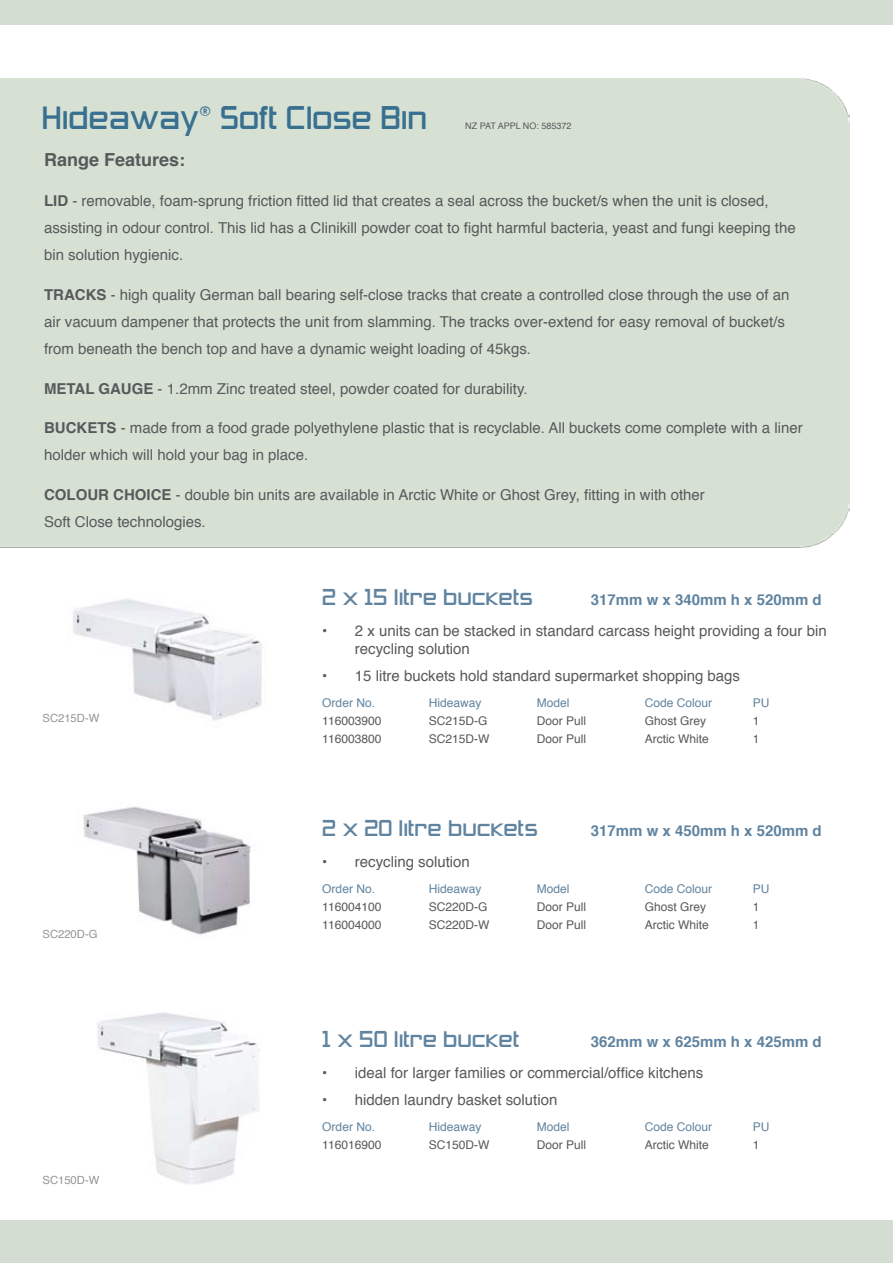
<style>
.page{position:relative;width:893px;height:1263px;background:#fff}
.page>*{position:absolute;margin:0;border:0;box-sizing:border-box;transform-origin:0 0}
.t1{font:30px "Zeroes Three";color:#396f8f}
.t2{font:21px "Zeroes Three";color:#60839f}
.t3{font:700 18px "Helvetica";color:#58595b}
.t4{font:15px/27px "Helvetica";color:#58595b}
.t5{font:700 15px "Helvetica";color:#60839f}
.t6{font:12px "Helvetica";color:#58595b}
.t7{font:12px "Helvetica";color:#60839f}
.t8{font:11.25px "Helvetica";color:#939598}
.t9{font:9px "Helvetica";color:#58595b}
.s1{font-weight:700}
</style>
<div class="page">
<div style="left:0;top:0;width:893px;height:25px;background:#d4ddd2"></div>
<div style="left:0;top:1220px;width:893px;height:43px;background:#d4ddd2"></div>
<img style="left:73px;top:598px;width:189px;height:123px">
<img style="left:83px;top:807px;width:169px;height:128px">
<img style="left:97px;top:1012px;width:162px;height:173px">
<h1 class="t1" style="left:42px;top:101px;width:387px">Hideaway<sup>®</sup> Soft Close Bin</h1>
<p class="t3" style="left:44px;top:144px;width:143px">Range Features:</p>
<p class="t4" style="left:44px;top:187px;width:753px"><span class="s1">LID</span> - removable, foam-sprung friction fitted lid that creates a seal across the bucket/s when the unit is closed, assisting in odour control. This lid has a Clinikill powder coat to fight harmful bacteria, yeast and fungi keeping the bin solution hygienic.</p>
<p class="t4" style="left:44px;top:281px;width:747px"><span class="s1">TRACKS</span> - high quality German ball bearing self-close tracks that create a controlled close through the use of an air vacuum dampener that protects the unit from slamming. The tracks over-extend for easy removal of bucket/s from beneath the bench top and have a dynamic weight loading of 45kgs.</p>
<p class="t4" style="left:44px;top:374px;width:485px"><span class="s1">METAL GAUGE</span> - 1.2mm Zinc treated steel, powder coated for durability.</p>
<p class="t4" style="left:44px;top:414px;width:760px"><span class="s1">BUCKETS</span> - made from a food grade polyethylene plastic that is recyclable. All buckets come complete with a liner holder which will hold your bag in place.</p>
<p class="t4" style="left:44px;top:481px;width:662px"><span class="s1">COLOUR CHOICE</span> - double bin units are available in Arctic White or Ghost Grey, fitting in with other<br>Soft Close technologies.</p>
<p class="t9" style="left:465px;top:118px;width:108px">NZ PAT APPL NO: 585372</p>
<p class="t8" style="left:43px;top:708px;width:58px">SC215D-W</p>
<p class="t8" style="left:43px;top:924px;width:57px">SC220D-G</p>
<p class="t8" style="left:43px;top:1170px;width:58px">SC150D-W</p>
<h2 class="t2" style="left:322px;top:585px;width:212px">2 x 15 litre buckets</h2>
<p class="t5" style="left:591px;top:587px;width:232px">317mm w x 340mm h x 520mm d</p>
<p class="t4" style="left:355px;top:621px;width:473px;line-height:18px;text-indent:-33px">• 2 x units can be stacked in standard carcass height providing a four bin recycling solution</p>
<p class="t4" style="left:322px;top:661px;width:419px">• 15 litre buckets hold standard supermarket shopping bags</p>
<p class="t7" style="left:322px;top:693px;width:54px">Order No.</p>
<p class="t7" style="left:429px;top:693px;width:54px">Hideaway</p>
<p class="t7" style="left:537px;top:693px;width:34px">Model</p>
<p class="t7" style="left:645px;top:693px;width:69px">Code Colour</p>
<p class="t7" style="left:753px;top:693px;width:18px">PU</p>
<p class="t6" style="left:322px;top:711px;width:61px">116003900</p>
<p class="t6" style="left:429px;top:711px;width:60px">SC215D-G</p>
<p class="t6" style="left:537px;top:711px;width:51px">Door Pull</p>
<p class="t6" style="left:645px;top:711px;width:63px">Ghost Grey</p>
<p class="t6" style="left:753px;top:711px;width:8px">1</p>
<p class="t6" style="left:322px;top:729px;width:61px">116003800</p>
<p class="t6" style="left:429px;top:729px;width:62px">SC215D-W</p>
<p class="t6" style="left:537px;top:729px;width:51px">Door Pull</p>
<p class="t6" style="left:645px;top:729px;width:66px">Arctic White</p>
<p class="t6" style="left:753px;top:729px;width:8px">1</p>
<h2 class="t2" style="left:322px;top:816px;width:217px">2 x 20 litre buckets</h2>
<p class="t5" style="left:591px;top:817px;width:232px">317mm w x 450mm h x 520mm d</p>
<p class="t4" style="left:322px;top:848px;width:149px">• recycling solution</p>
<p class="t7" style="left:322px;top:879px;width:54px">Order No.</p>
<p class="t7" style="left:429px;top:879px;width:54px">Hideaway</p>
<p class="t7" style="left:537px;top:879px;width:34px">Model</p>
<p class="t7" style="left:645px;top:879px;width:69px">Code Colour</p>
<p class="t7" style="left:753px;top:879px;width:18px">PU</p>
<p class="t6" style="left:322px;top:897px;width:61px">116004100</p>
<p class="t6" style="left:429px;top:897px;width:60px">SC220D-G</p>
<p class="t6" style="left:537px;top:897px;width:51px">Door Pull</p>
<p class="t6" style="left:645px;top:897px;width:63px">Ghost Grey</p>
<p class="t6" style="left:753px;top:897px;width:8px">1</p>
<p class="t6" style="left:322px;top:915px;width:61px">116004000</p>
<p class="t6" style="left:429px;top:915px;width:62px">SC220D-W</p>
<p class="t6" style="left:537px;top:915px;width:51px">Door Pull</p>
<p class="t6" style="left:645px;top:915px;width:66px">Arctic White</p>
<p class="t6" style="left:753px;top:915px;width:8px">1</p>
<h2 class="t2" style="left:322px;top:1027px;width:199px">1 x 50 litre bucket</h2>
<p class="t5" style="left:591px;top:1028px;width:232px">362mm w x 625mm h x 425mm d</p>
<p class="t4" style="left:322px;top:1059px;width:382px">• ideal for larger families or commercial/office kitchens</p>
<p class="t4" style="left:322px;top:1085px;width:237px">• hidden laundry basket solution</p>
<p class="t7" style="left:322px;top:1116px;width:54px">Order No.</p>
<p class="t7" style="left:429px;top:1116px;width:54px">Hideaway</p>
<p class="t7" style="left:537px;top:1116px;width:34px">Model</p>
<p class="t7" style="left:645px;top:1116px;width:69px">Code Colour</p>
<p class="t7" style="left:753px;top:1116px;width:18px">PU</p>
<p class="t6" style="left:322px;top:1134px;width:61px">116016900</p>
<p class="t6" style="left:429px;top:1134px;width:62px">SC150D-W</p>
<p class="t6" style="left:537px;top:1134px;width:51px">Door Pull</p>
<p class="t6" style="left:645px;top:1134px;width:66px">Arctic White</p>
<p class="t6" style="left:753px;top:1134px;width:8px">1</p>
</div>
